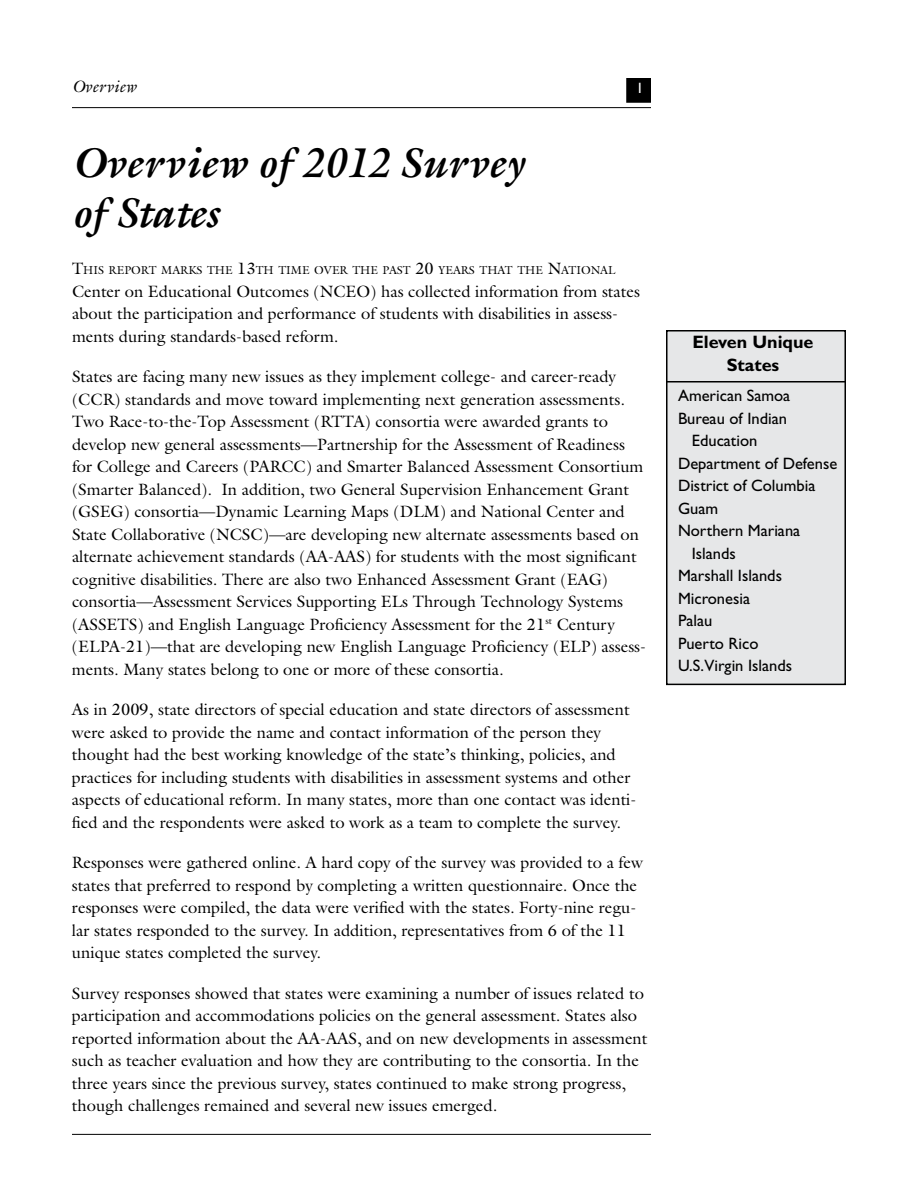
<style>
.page{position:relative;width:918px;height:1188px;background:#fff}
.page>*{position:absolute;margin:0;border:0;box-sizing:border-box;transform-origin:0 0}
.t1{font:italic 700 42px/50.4px "Galliard";color:#000}
.Body_text{font:700 18px/22.5px "Gill Sans";color:#000;text-align:center}
.Body_text-2{font:16.5px/22.5px "Galliard";color:#000}
.Body_text-3{font:16.5px/22.5px "Gill Sans";color:#000}
.t2{font:italic 16.5px "Galliard";color:#000}
.t3{font:15px "Gill Sans";color:#fff}
.Body_text-4{font:11.55px "Galliard";color:#000}
.s1{font-size:16.5px}
</style>
<div class="page">
<div style="left:627px;top:79px;width:23px;height:23px;background:#000"></div>
<div style="left:626px;top:78px;width:25px;height:25px;border:2px solid #000"></div>
<hr style="left:72px;top:107px;width:579px;height:1px;background:#000">
<hr style="left:72px;top:1134px;width:579px;height:1px;background:#000">
<div style="left:667px;top:331px;width:178px;height:353px;background:#e6e7e8"></div>
<div style="left:666px;top:330px;width:180px;height:355px;border:2px solid #000"></div>
<hr style="left:666px;top:381px;width:180px;height:1px;background:#000">
<p class="t2" style="left:72px;top:76px;width:66px">Overview</p>
<h1 class="t1" style="left:72px;top:137px;width:453px">Overview of 2012 Survey of States</h1>
<p class="t3" style="left:636px;top:80px;width:9px">1</p>
<p class="Body_text-4" style="left:72px;top:263px;width:545px"><span class="s1">T</span>HIS REPORT MARKS THE <span class="s1">13</span>TH TIME OVER THE PAST <span class="s1">20</span> YEARS THAT THE <span class="s1">N</span>ATIONAL</p>
<p class="Body_text-2" style="left:72px;top:279px;width:569px">Center on Educational Outcomes (NCEO) has collected information from states about the participation and performance of students with disabilities in assess&shy;ments during standards-based reform.</p>
<p class="Body_text-2" style="left:72px;top:365px;width:576px">States are facing many new issues as they implement college- and career-ready (CCR) standards and move toward implementing next generation assessments.<br>Two Race-to-the-Top Assessment (RTTA) consortia were awarded grants to develop new general assessments—Partnership for the Assessment of Readiness for College and Careers (PARCC) and Smarter Balanced Assessment Consortium (Smarter Balanced). In addition, two General Supervision Enhancement Grant (GSEG) consortia—Dynamic Learning Maps (DLM) and National Center and State Collaborative (NCSC)—are developing new alternate assessments based on alternate achievement standards (AA-AAS) for students with the most significant cognitive disabilities. There are also two Enhanced Assessment Grant (EAG) consortia—Assessment Services Supporting ELs Through Technology Systems (ASSETS) and English Language Proficiency Assessment for the 21<sup>st</sup> Century (ELPA-21)—that are developing new English Language Proficiency (ELP) assess&shy;ments. Many states belong to one or more of these consortia.</p>
<p class="Body_text-2" style="left:72px;top:698px;width:566px">As in 2009, state directors of special education and state directors of assessment were asked to provide the name and contact information of the person they thought had the best working knowledge of the state’s thinking, policies, and practices for including students with disabilities in assessment systems and other aspects of educational reform. In many states, more than one contact was identi&shy;fied and the respondents were asked to work as a team to complete the survey.</p>
<p class="Body_text-2" style="left:72px;top:851px;width:573px">Responses were gathered online. A hard copy of the survey was provided to a few states that preferred to respond by completing a written questionnaire. Once the responses were compiled, the data were verified with the states. Forty-nine regu&shy;lar states responded to the survey. In addition, representatives from 6 of the 11 unique states completed the survey.</p>
<p class="Body_text-2" style="left:72px;top:982px;width:577px">Survey responses showed that states were examining a number of issues related to participation and accommodations policies on the general assessment. States also reported information about the AA-AAS, and on new developments in assessment such as teacher evaluation and how they are contributing to the consortia. In the three years since the previous survey, states continued to make strong progress, though challenges remained and several new issues emerged.</p>
<p class="Body_text" style="left:692px;top:331px;width:123px">Eleven Unique<br>States</p>
<p class="Body_text-3" style="left:678px;top:384px;width:114px">American Samoa</p>
<p class="Body_text-3" style="left:692px;top:407px;width:97px;text-indent:-14px">Bureau of Indian<br>Education</p>
<p class="Body_text-3" style="left:678px;top:452px;width:161px">Department of Defense</p>
<p class="Body_text-3" style="left:678px;top:474px;width:139px">District of Columbia</p>
<p class="Body_text-3" style="left:678px;top:497px;width:42px">Guam</p>
<p class="Body_text-3" style="left:678px;top:519px;width:124px">Northern Mariana</p>
<p class="Body_text-3" style="left:692px;top:542px;width:46px">Islands</p>
<p class="Body_text-3" style="left:678px;top:564px;width:106px">Marshall Islands</p>
<p class="Body_text-3" style="left:678px;top:587px;width:74px">Micronesia</p>
<p class="Body_text-3" style="left:678px;top:609px;width:36px">Palau</p>
<p class="Body_text-3" style="left:678px;top:632px;width:82px">Puerto Rico</p>
<p class="Body_text-3" style="left:678px;top:654px;width:116px">U.S.Virgin Islands</p>
</div>
